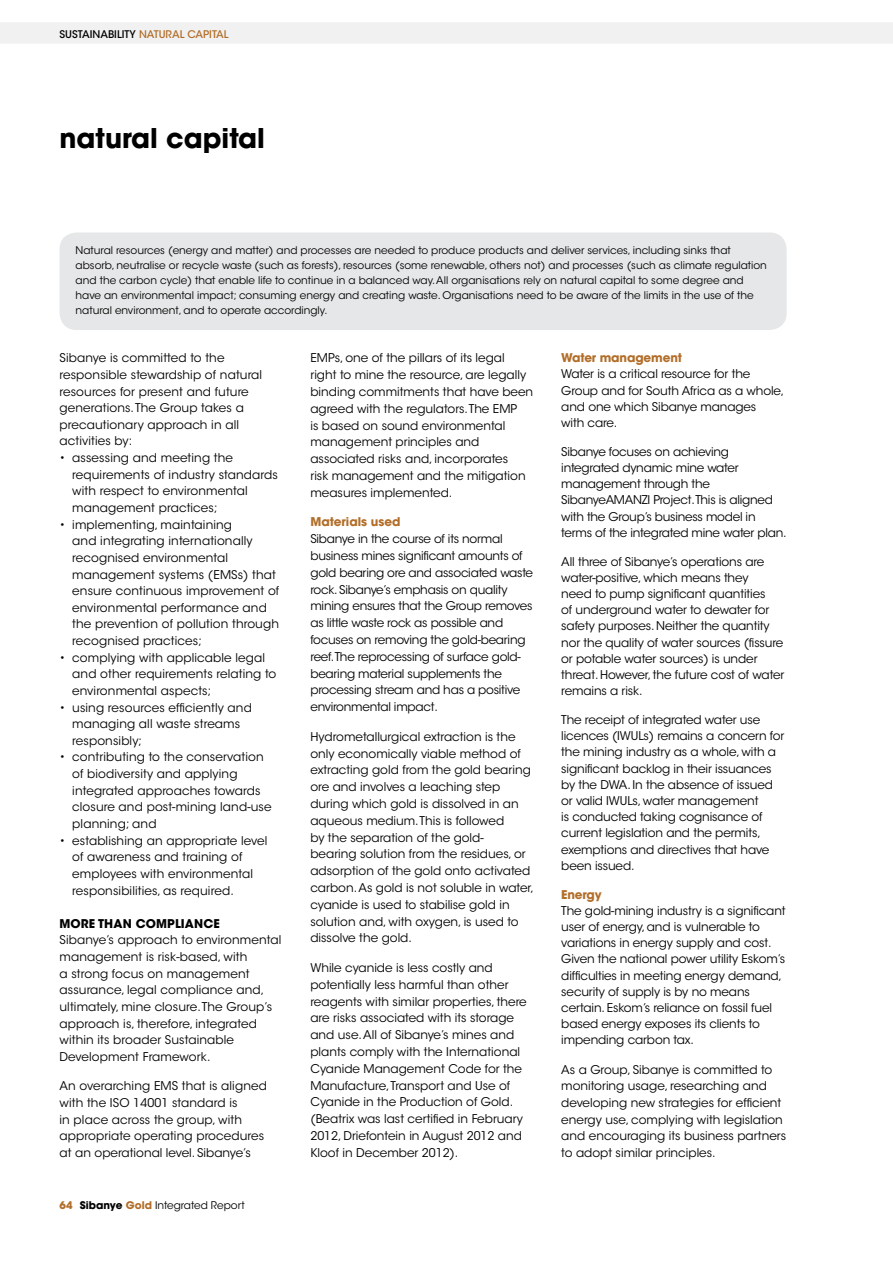
<style>
.page{position:relative;width:893px;height:1263px;background:#fff}
.page>*{position:absolute;margin:0;border:0;box-sizing:border-box;transform-origin:0 0}
.t1{font:27px "ITC Avant Garde MM 740 750";color:#000}
.t2{font:12px/16.6px "ITC Avant Garde MM 300 750";color:#000}
.t3{font:12px/16.8px "ITC Avant Garde MM 300 750";letter-spacing:-.02em;color:#000}
.t4{font:12px "ITC Avant Garde MM 740 750";letter-spacing:-.01em;color:#b26e29}
.t5{font:12px "ITC Avant Garde MM 740 750";letter-spacing:.01em;color:#000}
.t6{font:10.5px/15px "ITC Avant Garde MM 300 750";color:#000}
.t7{font:10.5px "ITC Avant Garde MM 445 750";color:#000}
.s1{color:#b26e29}
.s2{font-family:"ITC Avant Garde MM 740 750";color:#b26e29}
.s3{font-family:"ITC Avant Garde MM 740 750"}
</style>
<div class="page">
<div style="left:0;top:23px;width:893px;height:20px;background:#f1f1f2"></div>
<div style="left:60px;top:232px;width:727px;height:98px;background:#e6e7e8;border-radius:17px"></div>
<p class="t7" style="left:60px;top:28px;width:171px">SUSTAINABILITY <span class="s1">NATURAL CAPITAL</span></p>
<h1 class="t1" style="left:60px;top:123px;width:207px">natural capital</h1>
<p class="t6" style="left:76px;top:243px;width:693px">Natural resources (energy and matter) and processes are needed to produce products and deliver services, including sinks that absorb, neutralise or recycle waste (such as forests), resources (some renewable, others not) and processes (such as climate regulation and the carbon cycle) that enable life to continue in a balanced way. All organisations rely on natural capital to some degree and have an environmental impact; consuming energy and creating waste. Organisations need to be aware of the limits in the use of the natural environment, and to operate accordingly.</p>
<p class="t4" style="left:561px;top:351px;width:122px">Water management</p>
<p class="t2" style="left:561px;top:366px;width:225px;line-height:16.2px">Water is a critical resource for the<br>Group and for South Africa as a whole, and one which Sibanye manages<br>with care.</p>
<p class="t3" style="left:561px;top:444px;width:227px;line-height:16.2px">Sibanye focuses on achieving integrated dynamic mine water management through the SibanyeAMANZI Project.This is aligned with the Group’s business model in terms of the integrated mine water plan.</p>
<p class="t2" style="left:561px;top:554px;width:224px;line-height:16.2px">All three of Sibanye’s operations are water-positive, which means they<br>need to pump significant quantities<br>of underground water to dewater for safety purposes. Neither the quantity nor the quality of water sources (fissure or potable water sources) is under threat. However, the future cost of water remains a risk.</p>
<p class="t2" style="left:561px;top:712px;width:225px;line-height:16.2px">The receipt of integrated water use licences (IWULs) remains a concern for the mining industry as a whole, with a significant backlog in their issuances by the DWA. In the absence of issued or valid IWULs, water management<br>is conducted taking cognisance of current legislation and the permits, exemptions and directives that have been issued.</p>
<p class="t4" style="left:561px;top:887px;width:42px">Energy</p>
<p class="t2" style="left:561px;top:903px;width:226px;line-height:16.2px">The gold-mining industry is a significant user of energy, and is vulnerable to variations in energy supply and cost.<br>Given the national power utility Eskom’s difficulties in meeting energy demand, security of supply is by no means certain. Eskom’s reliance on fossil fuel based energy exposes its clients to impending carbon tax.</p>
<p class="t2" style="left:561px;top:1061px;width:226px">As a Group, Sibanye is committed to monitoring usage, researching and developing new strategies for efficient energy use, complying with legislation and encouraging its business partners to adopt similar principles.</p>
<p class="t2" style="left:60px;top:350px;width:204px">Sibanye is committed to the responsible stewardship of natural resources for present and future generations. The Group takes a precautionary approach in all activities by:</p>
<p class="t2" style="left:72px;top:450px;width:207px;text-indent:-13px">• assessing and meeting the requirements of industry standards with respect to environmental management practices;</p>
<p class="t2" style="left:72px;top:516px;width:209px;text-indent:-13px">• implementing, maintaining<br>and integrating internationally recognised environmental management systems (EMSs) that ensure continuous improvement of environmental performance and the prevention of pollution through recognised practices;</p>
<p class="t2" style="left:72px;top:649px;width:206px;text-indent:-13px">• complying with applicable legal and other requirements relating to environmental aspects;</p>
<p class="t2" style="left:72px;top:699px;width:181px;text-indent:-13px">• using resources efficiently and managing all waste streams responsibly;</p>
<p class="t2" style="left:72px;top:749px;width:201px;text-indent:-13px">• contributing to the conservation of biodiversity and applying integrated approaches towards closure and post-mining land-use planning; and</p>
<p class="t2" style="left:72px;top:832px;width:197px;text-indent:-13px">• establishing an appropriate level of awareness and training of employees with environmental responsibilities, as required.</p>
<p class="t5" style="left:60px;top:916px;width:162px">MORE THAN COMPLIANCE</p>
<p class="t2" style="left:60px;top:932px;width:223px">Sibanye’s approach to environmental management is risk-based, with<br>a strong focus on management assurance, legal compliance and, ultimately, mine closure. The Group’s approach is, therefore, integrated within its broader Sustainable Development Framework.</p>
<p class="t2" style="left:60px;top:1078px;width:209px">An overarching EMS that is aligned with the ISO 14001 standard is<br>in place across the group, with appropriate operating procedures at an operational level. Sibanye’s</p>
<p class="t2" style="left:310px;top:350px;width:224px">EMPs, one of the pillars of its legal right to mine the resource, are legally binding commitments that have been agreed with the regulators. The EMP<br>is based on sound environmental management principles and associated risks and, incorporates<br>risk management and the mitigation measures implemented.</p>
<p class="t4" style="left:310px;top:515px;width:92px">Materials used</p>
<p class="t3" style="left:310px;top:531px;width:224px">Sibanye in the course of its normal business mines significant amounts of gold bearing ore and associated waste rock. Sibanye’s emphasis on quality mining ensures that the Group removes as little waste rock as possible and focuses on removing the gold-bearing reef.The reprocessing of surface gold&shy;bearing material supplements the processing stream and has a positive environmental impact.</p>
<p class="t2" style="left:310px;top:728px;width:225px">Hydrometallurgical extraction is the only economically viable method of extracting gold from the gold bearing ore and involves a leaching step during which gold is dissolved in an aqueous medium. This is followed<br>by the separation of the gold-<br>bearing solution from the residues, or adsorption of the gold onto activated carbon. As gold is not soluble in water, cyanide is used to stabilise gold in solution and, with oxygen, is used to dissolve the gold.</p>
<p class="t2" style="left:310px;top:959px;width:218px">While cyanide is less costly and potentially less harmful than other reagents with similar properties, there are risks associated with its storage and use. All of Sibanye’s mines and plants comply with the International Cyanide Management Code for the Manufacture, Transport and Use of Cyanide in the Production of Gold. (Beatrix was last certified in February 2012, Driefontein in August 2012 and Kloof in December 2012).</p>
<p class="t6" style="left:60px;top:1197px;width:187px"><span class="s2">64</span> <span class="s3">Sibanye</span> <span class="s2">Gold</span> Integrated Report</p>
</div>
